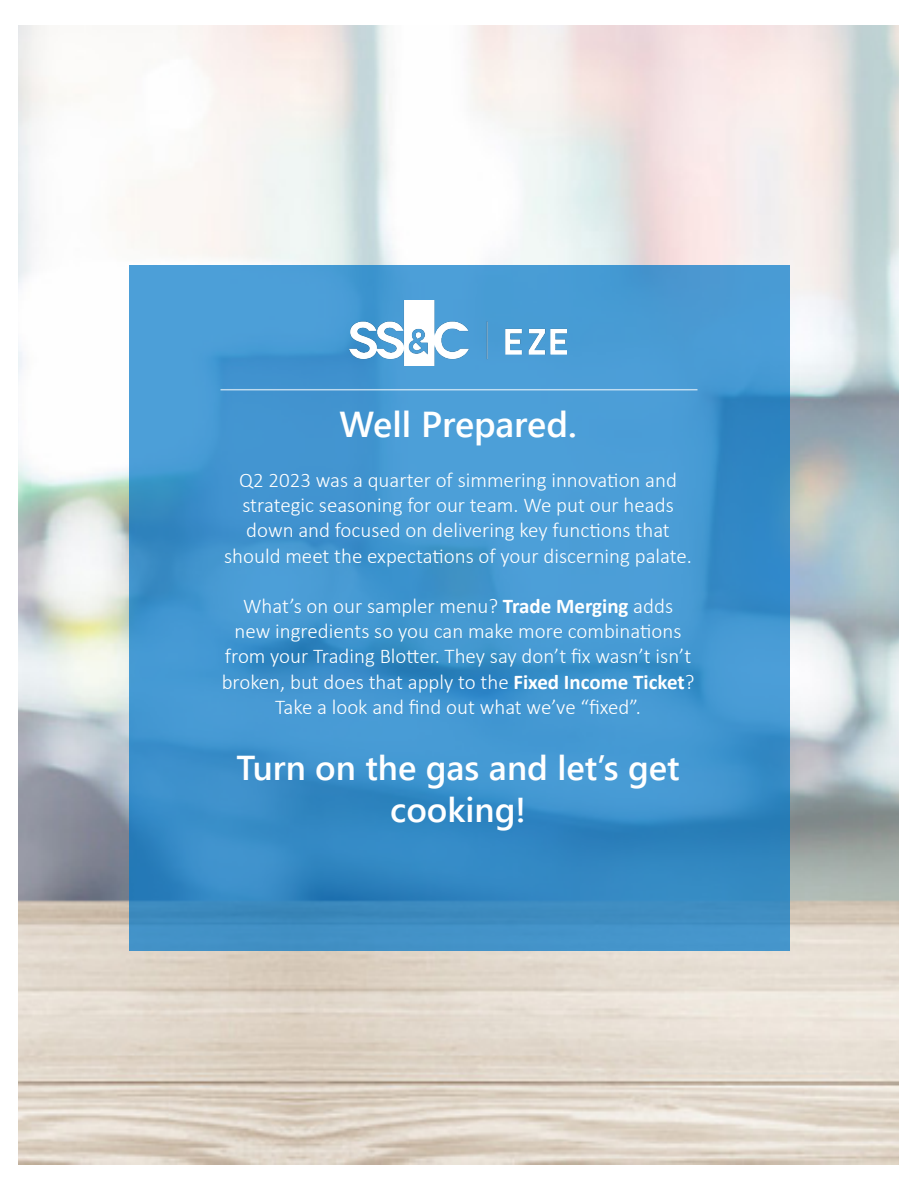
<style>
.page{position:relative;width:918px;height:1188px;background:#fff}
.page>*{position:absolute;margin:0;border:0;box-sizing:border-box;transform-origin:0 0}
.t1{font:600 36px "Segoe UI";color:#fff}
.t2{font:600 34.5px/41.4px "Segoe UI";color:#fff;text-align:center}
.t3{font:300 21px/25.2px "Calibri";color:#fff;text-align:center}
.s1{font-weight:700}
</style>
<div class="page">
<hr style="left:917px;top:0;width:1px;height:313px;background:#0076c8">
<img style="left:18px;top:25px;width:880px;height:1140px">
<svg style="left:129px;top:265px;width:660px;height:685px;background:#4094cd"></svg>
<img style="left:350px;top:301px;width:216px;height:64px">
<hr style="left:220px;top:389px;width:478px;height:1px;background:#fff">
<p class="t1" style="left:339px;top:390px;width:239px">Well Prepared.</p>
<p class="t3" style="left:224px;top:467px;width:469px">Q2 2023 was a quarter of simmering innovation and strategic seasoning for our team. We put our heads down and focused on delivering key functions that should meet the expectations of your discerning palate.</p>
<p class="t3" style="left:222px;top:593px;width:474px">What’s on our sampler menu? <span class="s1">Trade Merging</span> adds<br>new ingredients so you can make more combinations from your Trading Blotter. They say don’t fix wasn’t isn’t broken, but does that apply to the <span class="s1">Fixed Income Ticket</span>?<br>Take a look and find out what we’ve “fixed”.</p>
<p class="t2" style="left:236px;top:745px;width:445px">Turn on the gas and let’s get cooking!</p>
</div>
